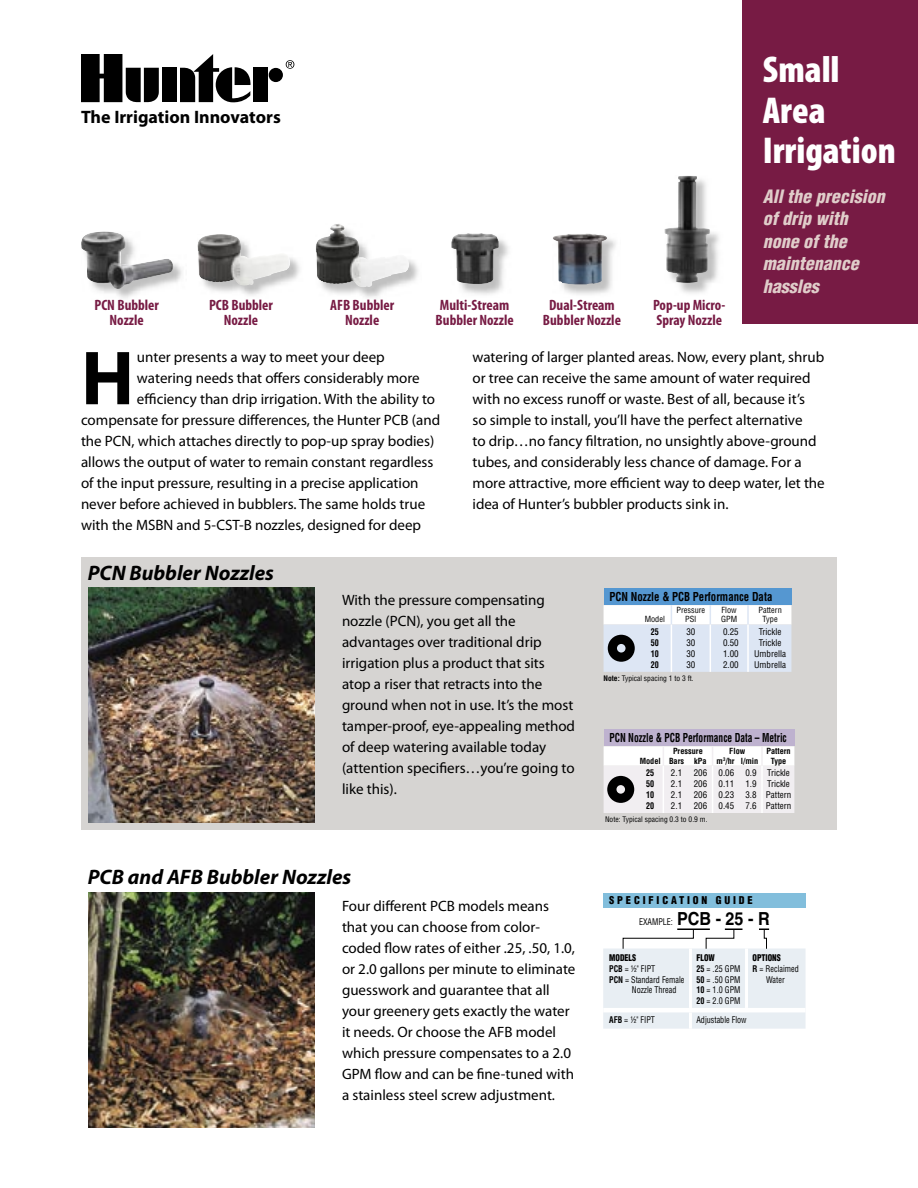
<style>
.page{position:relative;width:918px;height:1188px;background:#fff}
.page>*{position:absolute;margin:0;border:0;box-sizing:border-box;transform-origin:0 0}
.t1{font:700 77.25px "Myriad Pro";color:#000}
.t2{font:900 condensed 37.5px/40.5px "Myriad Pro";color:#fff}
.t3{font:italic 700 21px "Myriad Pro";color:#000}
.t4{font:italic 900 condensed 18px/22.5px "Helvetica LT Std";color:#e0cdca}
.t5{font:700 18px "Myriad Pro";color:#000}
.t6{font:15px/21px "Myriad Pro";color:#000}
.t7{font:700 condensed 15px/15px "Myriad Pro";color:#771b44;text-align:center}
.t8{font:700 condensed 12px "Helvetica LT Std";color:#000;scale:.79 1}
.t9{font:700 condensed 12px "Helvetica LT Std";color:#000;scale:.9 1}
.t10{font:900 condensed 10.5px "Helvetica LT Std";letter-spacing:.27em;color:#000}
.t11{font:condensed 9px/10.8px "Helvetica LT Std";color:#000;scale:.9 1}
.t12{font:condensed 9px/10.8px "Helvetica LT Std";color:#000;text-align:justify}
.t13{font:700 condensed 9px/10.8px "Helvetica LT Std";color:#000;text-align:justify;scale:.9 1}
.t14{font:900 condensed 9px "Helvetica LT Std";color:#000;scale:.9 1}
.t15{font:700 condensed 8.25px "Helvetica LT Std";color:#000}
.t16{font:condensed 8.25px "Helvetica LT Std";color:#000}
.t17{font:condensed 7.5px "Helvetica LT Std";color:#000}
.s1{font-weight:700}
.s2{font-weight:700;font-stretch:normal;font-size:18px}
.s3{font-weight:900}
</style>
<div class="page">
<div style="left:81px;top:558px;width:756px;height:272px;background:#d6d4d2"></div>
<img style="left:89px;top:587px;width:226px;height:235px">
<div style="left:604px;top:588px;width:187px;height:17px;background:#5597d1"></div>
<svg style="left:604px;top:605px;width:187px;height:67px;background:#dde3ec"></svg>
<img style="left:89px;top:892px;width:226px;height:235px">
<div style="left:604px;top:729px;width:190px;height:17px;background:#beb2cf"></div>
<svg style="left:604px;top:746px;width:190px;height:67px;background:#ebe9eb"></svg>
<div style="left:742px;top:0;width:176px;height:324px;background:#771b44"></div>
<svg style="left:286px;top:60px;width:8px;height:9px"></svg>
<div style="left:162px;top:68px;width:15px;height:34px;background:#000"></div>
<div style="left:269px;top:68px;width:14px;height:14px;background:#000;border-radius:50%"></div>
<div style="left:253px;top:68px;width:14px;height:34px;background:#000"></div>
<svg style="left:180px;top:54px;width:71px;height:48px"></svg>
<svg style="left:81px;top:54px;width:78px;height:48px"></svg>
<img style="left:679px;top:232px;width:40px;height:61px">
<img style="left:664px;top:176px;width:46px;height:107px">
<img style="left:97px;top:263px;width:85px;height:35px">
<img style="left:81px;top:231px;width:93px;height:59px">
<img style="left:205px;top:258px;width:95px;height:38px">
<img style="left:197px;top:234px;width:95px;height:52px">
<img style="left:323px;top:260px;width:95px;height:38px">
<img style="left:316px;top:224px;width:93px;height:64px">
<img style="left:460px;top:239px;width:48px;height:56px">
<img style="left:451px;top:233px;width:48px;height:52px">
<img style="left:561px;top:237px;width:55px;height:58px">
<img style="left:553px;top:233px;width:54px;height:52px">
<div style="left:603px;top:893px;width:203px;height:15px;background:#82bedc"></div>
<svg style="left:603px;top:928px;width:203px;height:101px"></svg>
<p class="t5" style="left:81px;top:107px;width:201px">The Irrigation Innovators</p>
<p class="t7" style="left:95px;top:297px;width:66px">PCN Bubbler<br>Nozzle</p>
<p class="t7" style="left:209px;top:297px;width:65px">PCB Bubbler<br>Nozzle</p>
<p class="t7" style="left:330px;top:297px;width:65px">AFB Bubbler<br>Nozzle</p>
<p class="t7" style="left:436px;top:297px;width:79px;text-align:left">Multi-Stream<br>Bubbler Nozzle</p>
<p class="t7" style="left:543px;top:297px;width:79px">Dual-Stream<br>Bubbler Nozzle</p>
<p class="t7" style="left:653px;top:297px;width:74px;text-align:left">Pop-up Micro-<br>Spray Nozzle</p>
<h2 class="t2" style="left:763px;top:50px;width:135px">Small<br>Area<br>Irrigation</h2>
<p class="t4" style="left:763px;top:185px;width:124px">All the precision of drip with none of the maintenance hassles</p>
<h1 class="t1" style="left:81px;top:335px;width:55px">H</h1>
<p class="t6" style="left:137px;top:347px;width:249px">unter presents a way to meet your deep</p>
<p class="t6" style="left:137px;top:368px;width:284px">watering needs that offers considerably more</p>
<p class="t6" style="left:137px;top:389px;width:300px">efficiency than drip irrigation. With the ability to</p>
<p class="t6" style="left:81px;top:410px;width:361px">compensate for pressure differences, the Hunter PCB (and</p>
<p class="t6" style="left:81px;top:431px;width:355px">the PCN, which attaches directly to pop-up spray bodies)</p>
<p class="t6" style="left:81px;top:452px;width:354px">allows the output of water to remain constant regardless</p>
<p class="t6" style="left:81px;top:473px;width:339px">of the input pressure, resulting in a precise application</p>
<p class="t6" style="left:81px;top:494px;width:346px">never before achieved in bubblers. The same holds true</p>
<p class="t6" style="left:81px;top:515px;width:342px">with the MSBN and 5-CST-B nozzles, designed for deep</p>
<h3 class="t3" style="left:88px;top:562px;width:188px">PCN Bubbler Nozzles</h3>
<p class="t6" style="left:472px;top:347px;width:354px">watering of larger planted areas. Now, every plant, shrub or tree can receive the same amount of water required with no excess runoff or waste. Best of all, because it’s<br>so simple to install, you’ll have the perfect alternative<br>to drip…no fancy filtration, no unsightly above-ground tubes, and considerably less chance of damage. For a more attractive, more efficient way to deep water, let the idea of Hunter’s bubbler products sink in.</p>
<p class="t6" style="left:342px;top:590px;width:235px">With the pressure compensating nozzle (PCN), you get all the advantages over traditional drip irrigation plus a product that sits atop a riser that retracts into the ground when not in use. It’s the most tamper-proof, eye-appealing method of deep watering available today (attention specifiers…you’re going to like this).</p>
<h3 class="t3" style="left:88px;top:865px;width:265px">PCB and AFB Bubbler Nozzles</h3>
<p class="t6" style="left:342px;top:895px;width:235px">Four different PCB models means that you can choose from color&shy;coded flow rates of either .25, .50, 1.0, or 2.0 gallons per minute to eliminate guesswork and guarantee that all your greenery gets exactly the water it needs. Or choose the AFB model which pressure compensates to a 2.0<br>GPM flow and can be fine-tuned with a stainless steel screw adjustment.</p>
<p class="t9" style="left:610px;top:589px;width:183px">PCN Nozzle &amp; PCB Performance Data</p>
<p class="t16" style="left:676px;top:605px;width:30px">Pressure</p>
<p class="t16" style="left:722px;top:605px;width:17px">Flow</p>
<p class="t16" style="left:758px;top:605px;width:25px">Pattern</p>
<p class="t16" style="left:645px;top:614px;width:22px">Model</p>
<p class="t16" style="left:685px;top:614px;width:13px">PSI</p>
<p class="t16" style="left:721px;top:614px;width:18px">GPM</p>
<p class="t16" style="left:763px;top:614px;width:17px">Type</p>
<p class="t13" style="left:651px;top:627px;width:10px">25<br>50<br>10<br>20</p>
<p class="t12" style="left:686px;top:627px;width:10px">30<br>30<br>30<br>30</p>
<p class="t12" style="left:723px;top:627px;width:17px">0.25<br>0.50<br>1.00<br>2.00</p>
<p class="t12" style="left:754px;top:627px;width:33px;text-align:center">Trickle<br>Trickle<br>Umbrella<br>Umbrella</p>
<p class="t17" style="left:604px;top:673px;width:92px"><span class="s1">Note:</span> Typical spacing 1 to 3 ft.</p>
<p class="t8" style="left:610px;top:730px;width:226px">PCN Nozzle &amp; PCB Performance Data – Metric</p>
<p class="t15" style="left:673px;top:746px;width:31px">Pressure</p>
<p class="t15" style="left:729px;top:746px;width:18px">Flow</p>
<p class="t15" style="left:766px;top:746px;width:26px">Pattern</p>
<p class="t15" style="left:640px;top:755px;width:120px">Model Bars kPa m<sup>3</sup>/hr l/min</p>
<p class="t15" style="left:771px;top:755px;width:17px">Type</p>
<p class="t13" style="left:646px;top:768px;width:10px">25<br>50<br>10<br>20</p>
<p class="t12" style="left:671px;top:768px;width:13px">2.1<br>2.1<br>2.1<br>2.1</p>
<p class="t12" style="left:694px;top:768px;width:15px">206<br>206<br>206<br>206</p>
<p class="t12" style="left:719px;top:768px;width:17px">0.06<br>0.11<br>0.23<br>0.45</p>
<p class="t12" style="left:745px;top:768px;width:13px">0.9<br>1.9<br>3.8<br>7.6</p>
<p class="t12" style="left:766px;top:768px;width:27px;text-align:left">Trickle<br>Trickle<br>Pattern<br>Pattern</p>
<p class="t17" style="left:605px;top:815px;width:104px">Note: Typical spacing 0.3 to 0.9 m.</p>
<p class="t10" style="left:609px;top:894px;width:145px">SPECIFICATION GUIDE</p>
<p class="t11" style="left:639px;top:917px;width:147px">EXAMPLE: <span class="s2">PCB - 25 - R</span></p>
<p class="t14" style="left:609px;top:952px;width:32px">MODELS</p>
<p class="t11" style="left:609px;top:963px;width:53px"><span class="s1">PCB</span> = ½" FIPT</p>
<p class="t11" style="left:609px;top:974px;width:85px"><span class="s1">PCN</span> = Standard Female</p>
<p class="t11" style="left:632px;top:985px;width:51px">Nozzle Thread</p>
<p class="t11" style="left:696px;top:952px;width:50px"><span class="s3">FLOW<br></span><span class="s1">25</span> = .25 GPM<br><span class="s1">50</span> = .50 GPM<br><span class="s1">10</span> = 1.0 GPM<br><span class="s1">20</span> = 2.0 GPM</p>
<p class="t14" style="left:753px;top:952px;width:33px">OPTIONS</p>
<p class="t11" style="left:753px;top:963px;width:53px"><span class="s1">R</span> = Reclaimed</p>
<p class="t11" style="left:766px;top:974px;width:22px">Water</p>
<p class="t11" style="left:609px;top:1014px;width:52px"><span class="s1">AFB</span> = ½" FIPT</p>
<p class="t11" style="left:696px;top:1014px;width:57px">Adjustable Flow</p>
</div>
